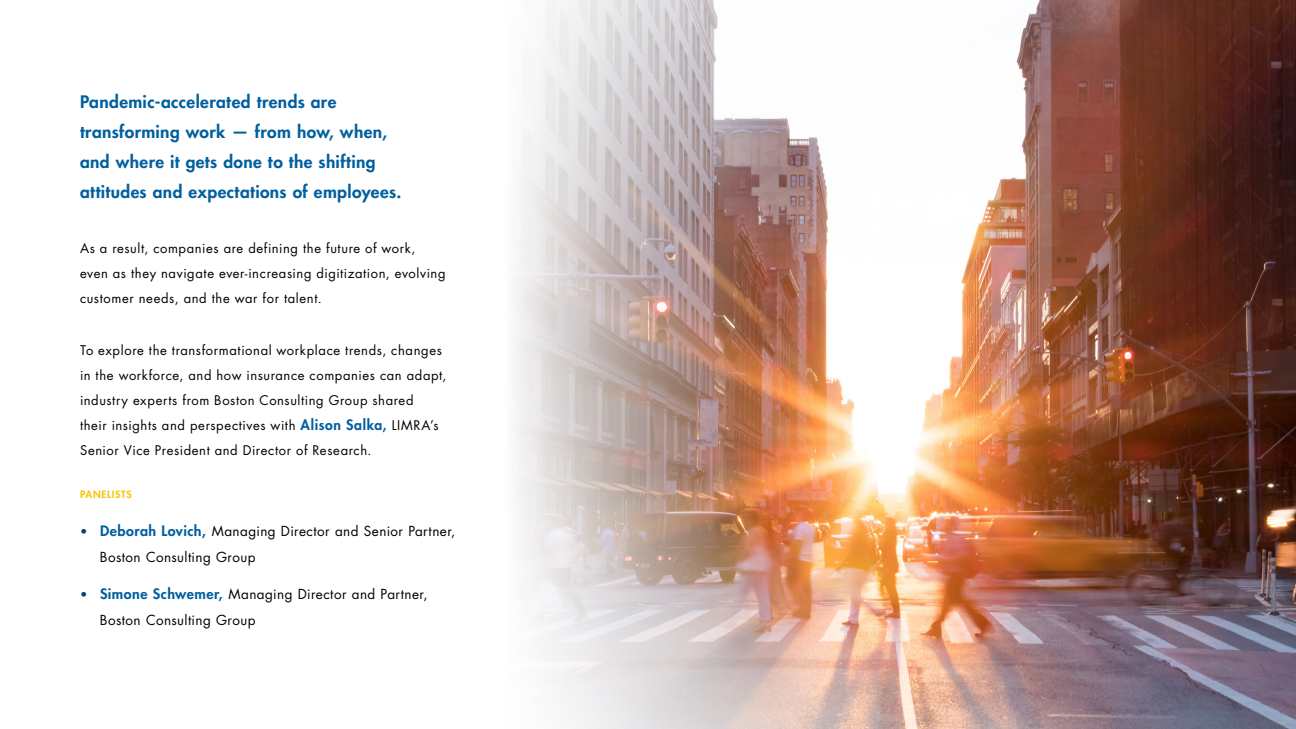
<style>
.page{position:relative;width:1296px;height:729px;background:#fff}
.page>*{position:absolute;margin:0;border:0;box-sizing:border-box;transform-origin:0 0}
.t1{font:800 16.8px/30px "Futura Std";letter-spacing:.025em;color:#005f9e}
.t2{font:13.5px/26px "Futura Std";letter-spacing:.03em;color:#000}
.t3{font:13px/25px "Futura Std";letter-spacing:.05em;color:#000}
.t4{font:800 9.8px "Futura Std";letter-spacing:.065em;color:#f9c606;scale:1.04 1}
.s1{font-weight:800;font-size:14px;color:#005f9e}
.s2{font-weight:800;font-size:12.5px;color:#00437b}
</style>
<div class="page">
<img style="left:1162px;top:0;width:134px;height:729px">
<img style="left:515px;top:405px;width:647px;height:324px">
<img style="left:515px;top:0;width:647px;height:405px">
<p class="t1" style="left:80px;top:87px;width:323px">Pandemic-accelerated trends are transforming work — from how, when, and where it gets done to the shifting attitudes and expectations of employees.</p>
<p class="t3" style="left:80px;top:236px;width:367px">As a result, companies are defining the future of work, even as they navigate ever-increasing digitization, evolving customer needs, and the war for talent.</p>
<p class="t3" style="left:80px;top:338px;width:368px">To explore the transformational workplace trends, changes in the workforce, and how insurance companies can adapt, industry experts from Boston Consulting Group shared<br>their insights and perspectives with <span class="s1">Alison Salka,</span> LIMRA’s Senior Vice President and Director of Research.</p>
<p class="t4" style="left:80px;top:488px;width:51px">PANELISTS</p>
<p class="t2" style="left:100px;top:518px;width:357px;text-indent:-20px"><span class="s2">•</span> <span class="s1">Deborah Lovich,</span> Managing Director and Senior Partner,<br>Boston Consulting Group</p>
<p class="t2" style="left:100px;top:581px;width:329px;text-indent:-20px"><span class="s2">•</span> <span class="s1">Simone Schwemer,</span> Managing Director and Partner,<br>Boston Consulting Group</p>
</div>
